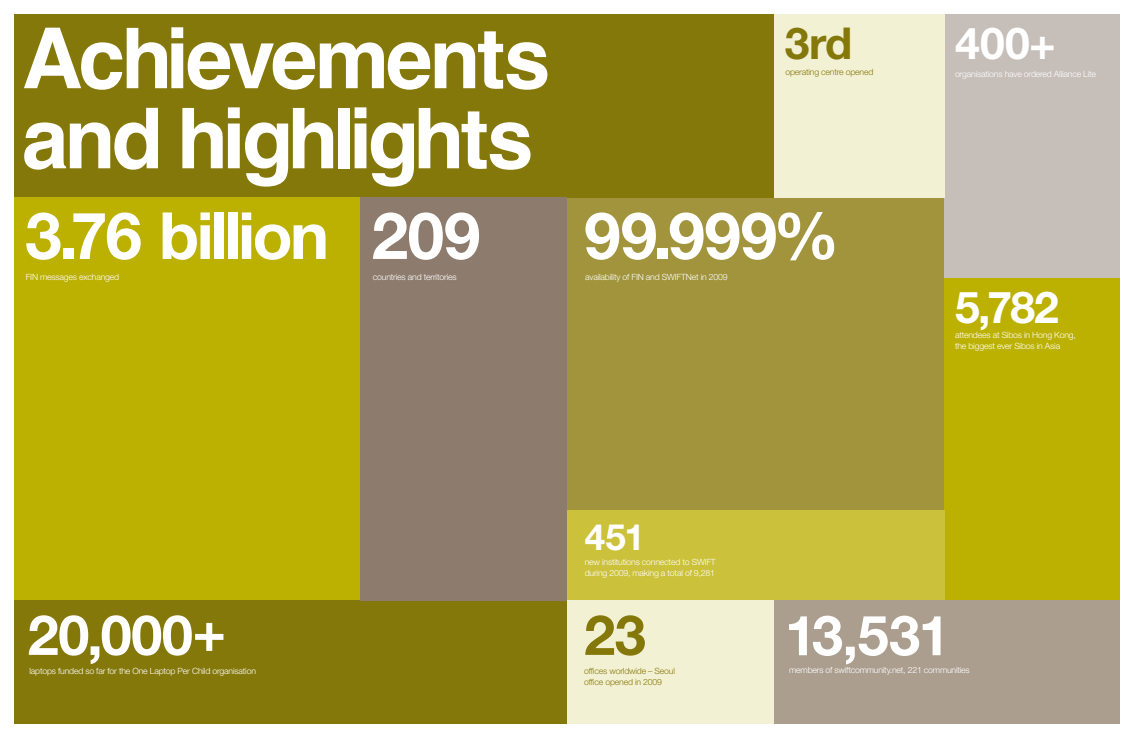
<style>
.page{position:relative;width:1134px;height:738px;background:#fff}
.page>*{position:absolute;margin:0;border:0;box-sizing:border-box;transform-origin:0 0}
.t1{font:700 84px/80px "Helvetica";letter-spacing:-.045em;color:#fff}
.t2{font:700 65px "Helvetica Neue LT";letter-spacing:-.035em;color:#fff}
.t3{font:700 55.4px "Helvetica Neue LT";letter-spacing:-.01em;color:#fff}
.t4{font:700 55.4px "Helvetica Neue LT";color:#85780b}
.t5{font:700 43.9px "Helvetica Neue LT";letter-spacing:-.01em;color:#fff}
.t6{font:700 43.9px "Helvetica Neue LT";color:#85780b}
.t7{font:700 36.3px "Helvetica Neue LT";color:#fff}
.t8{font:300 25.3px "Plantin";color:#fff}
.t9{font:300 8.6px/11px "Helvetica Neue LT";letter-spacing:-.02em;color:#fff}
.t10{font:300 8.6px/11px "Helvetica Neue LT";letter-spacing:-.02em;color:#85780b}
</style>
<div class="page">
<div style="left:567px;top:186px;width:382px;height:324px;background:#a1943d"></div>
<div style="left:14px;top:14px;width:935px;height:183px;background:#85780b"></div>
<div style="left:14px;top:197px;width:381px;height:403px;background:#bcb100"></div>
<div style="left:14px;top:600px;width:553px;height:123px;background:#85780b"></div>
<div style="left:944px;top:14px;width:176px;height:264px;background:#c6beb9"></div>
<div style="left:944px;top:278px;width:176px;height:322px;background:#bcb100"></div>
<div style="left:567px;top:510px;width:377px;height:90px;background:#cbc13a"></div>
<div style="left:567px;top:600px;width:211px;height:123px;background:#f3f1d3"></div>
<div style="left:774px;top:600px;width:346px;height:123px;background:#ab9e8f"></div>
<div style="left:774px;top:14px;width:170px;height:183px;background:#f3f1d3"></div>
<div style="left:361px;top:197px;width:206px;height:403px;background:#8d7c6d"></div>
<h1 class="t1" style="left:22px;top:20px;width:530px">Achievements and highlights</h1>
<h2 class="t2" style="left:372px;top:195px;width:110px">209</h2>
<p class="t9" style="left:373px;top:271px;width:85px">countries and territories</p>
<h3 class="t8" style="left:43px;top:68px;width:240px">The world of SWIFT</h3>
<h2 class="t2" style="left:25px;top:195px;width:305px">3.76 billion</h2>
<p class="t9" style="left:26px;top:271px;width:95px">FIN messages exchanged</p>
<h3 class="t6" style="left:785px;top:17px;width:69px">3rd</h3>
<p class="t10" style="left:785px;top:67px;width:90px">operating centre opened</p>
<h2 class="t2" style="left:584px;top:195px;width:257px">99.999%</h2>
<p class="t9" style="left:585px;top:271px;width:144px">availability of FIN and SWIFTNet in 2009</p>
<h3 class="t5" style="left:955px;top:17px;width:102px">400+</h3>
<p class="t9" style="left:955px;top:68px;width:143px">organisations have ordered Alliance Lite</p>
<h3 class="t5" style="left:955px;top:280px;width:105px">5,782</h3>
<p class="t9" style="left:955px;top:329px;width:122px">attendees at Sibos in Hong Kong, the biggest ever Sibos in Asia</p>
<h3 class="t3" style="left:28px;top:600px;width:200px">20,000+</h3>
<p class="t9" style="left:29px;top:664px;width:228px">laptops funded so far for the One Laptop Per Child organisation</p>
<h3 class="t7" style="left:585px;top:514px;width:62px">451</h3>
<p class="t9" style="left:585px;top:555px;width:133px">new institutions connected to SWIFT during 2009, making a total of 9,281</p>
<h3 class="t4" style="left:584px;top:600px;width:63px">23</h3>
<p class="t10" style="left:584px;top:664px;width:92px">offices worldwide – Seoul office opened in 2009</p>
<h3 class="t3" style="left:785px;top:600px;width:166px">13,531</h3>
<p class="t9" style="left:789px;top:664px;width:182px">members of swiftcommunity.net, 221 communities</p>
</div>
